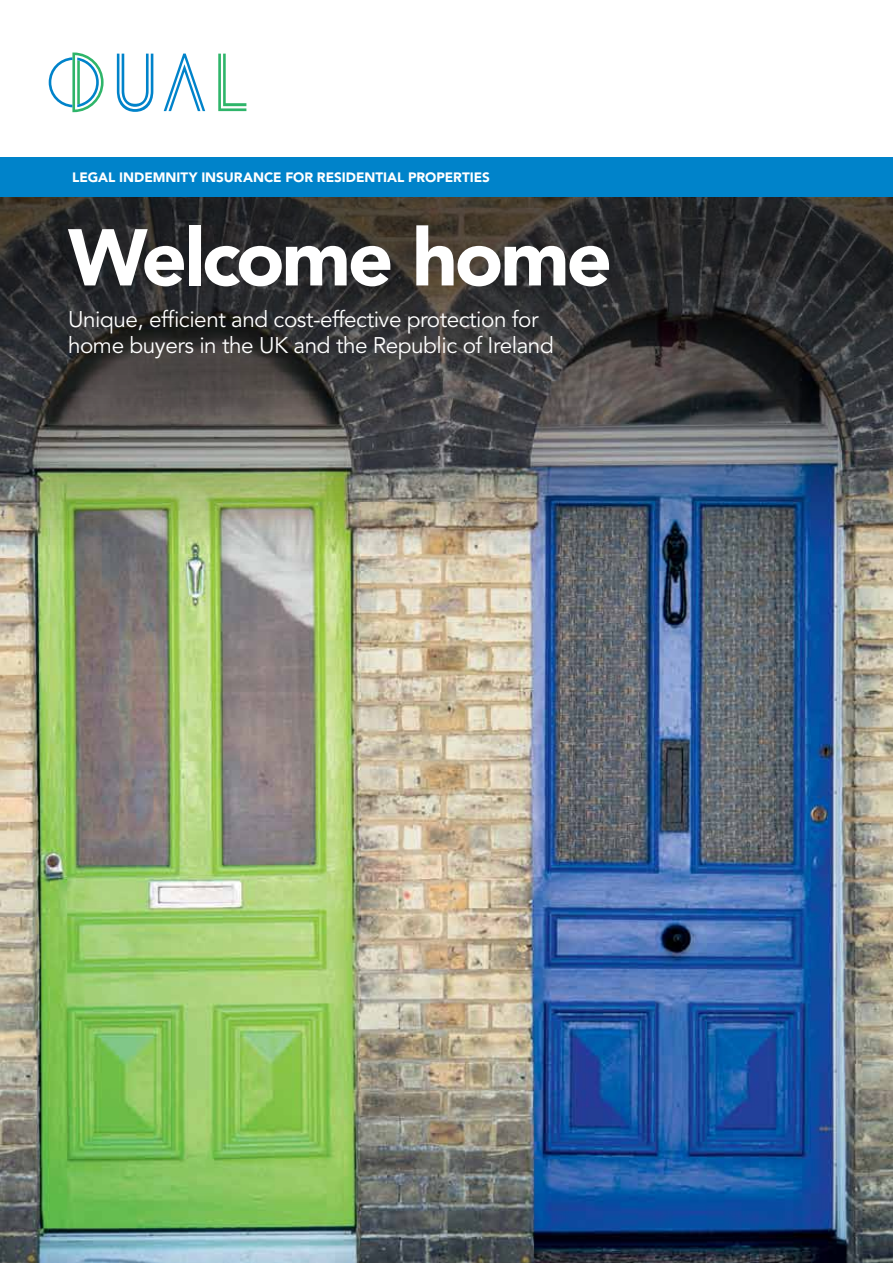
<style>
.page{position:relative;width:893px;height:1263px;background:#fff}
.page>*{position:absolute;margin:0;border:0;box-sizing:border-box;transform-origin:0 0}
.t1{font:900 79.5px "Avenir";letter-spacing:-.04em;color:#fff}
.t2{font:22.5px/25.5px "Avenir";letter-spacing:-.02em;color:#fff}
.t3{font:900 13.5px "Avenir";color:#fff}
</style>
<div class="page">
<img style="left:0;top:196px;width:893px;height:1067px">
<div style="left:0;top:158px;width:893px;height:38px;background:#0083ca"></div>
<svg style="left:218px;top:54px;width:28px;height:57px"></svg>
<svg style="left:117px;top:54px;width:36px;height:58px"></svg>
<svg style="left:164px;top:54px;width:41px;height:57px"></svg>
<svg style="left:49px;top:53px;width:55px;height:59px"></svg>
<p class="t3" style="left:72px;top:169px;width:419px">LEGAL INDEMNITY INSURANCE FOR RESIDENTIAL PROPERTIES</p>
<h1 class="t1" style="left:68px;top:210px;width:546px">Welcome home</h1>
<p class="t2" style="left:68px;top:308px;width:487px">Unique, efficient and cost-effective protection for home buyers in the UK and the Republic of Ireland</p>
</div>
